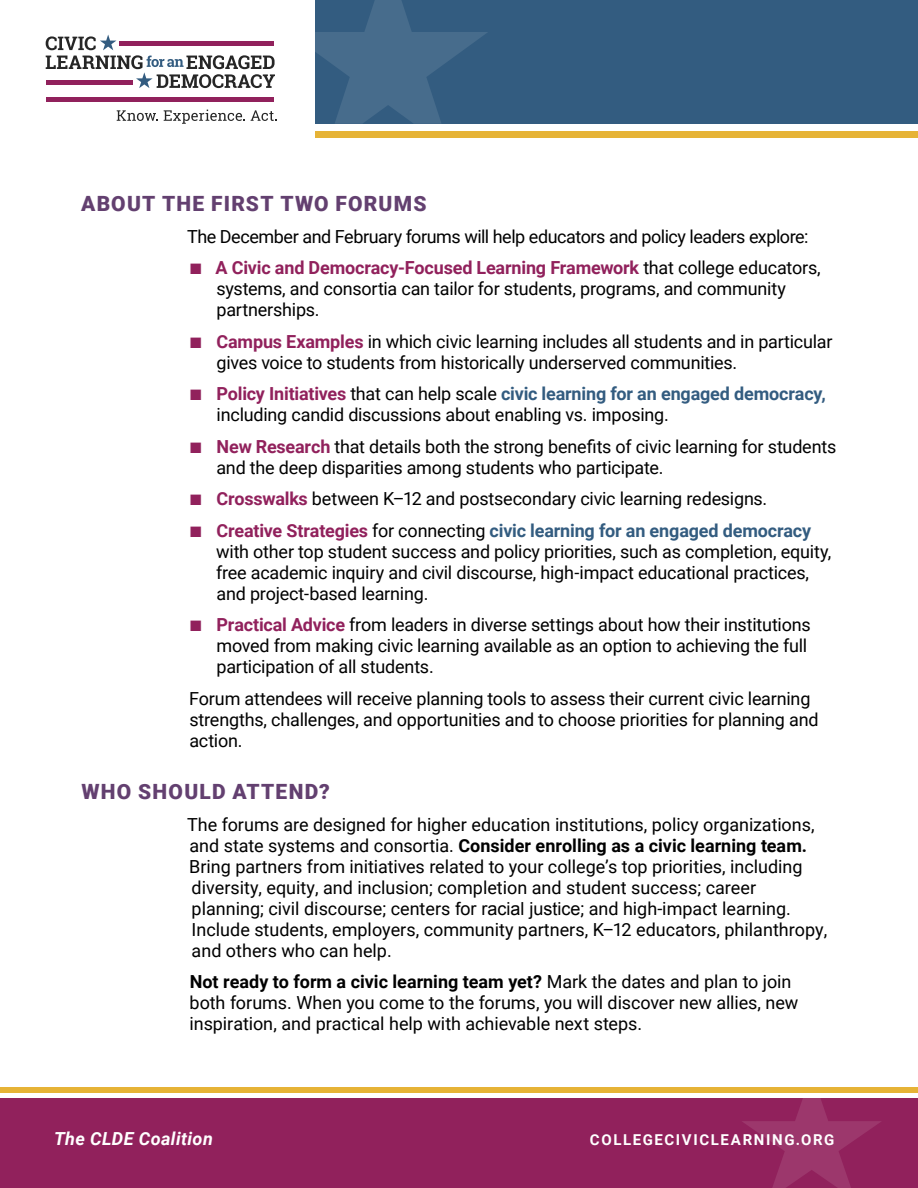
<style>
.page{position:relative;width:918px;height:1188px;background:#fff}
.page>*{position:absolute;margin:0;border:0;box-sizing:border-box;transform-origin:0 0}
.t1{font:900 21px "Roboto";letter-spacing:.06em;color:#634070}
.t2{font:18px/21px "Roboto";letter-spacing:-.01em;color:#000}
.t3{font:italic 700 18px "Roboto";letter-spacing:.025em;color:#fff}
.t4{font:700 15px "Roboto";letter-spacing:.11em;color:#fff}
.s1{color:#91215c}
.s2{font-weight:700;color:#91215c}
.s3{font-weight:700;color:#335c80}
.s4{font-weight:700}
.s5{font-family:"Arial"}
</style>
<div class="page">
<div style="left:315px;top:0;width:603px;height:124px;background:#335c80"></div>
<svg style="left:315px;top:0;width:172px;height:124px"></svg>
<svg style="left:117px;top:110px;width:41px;height:11px"></svg>
<svg style="left:164px;top:110px;width:81px;height:14px"></svg>
<svg style="left:251px;top:110px;width:26px;height:11px"></svg>
<svg style="left:46px;top:35px;width:229px;height:53px"></svg>
<hr style="left:120px;top:41px;width:154px;height:4px;background:#91215c">
<hr style="left:46px;top:98px;width:228px;height:4px;background:#91215c">
<hr style="left:46px;top:80px;width:87px;height:4px;background:#91215c">
<div style="left:0;top:1098px;width:918px;height:90px;background:#91215c"></div>
<svg style="left:742px;top:1098px;width:139px;height:90px"></svg>
<div style="left:315px;top:131px;width:603px;height:6px;background:#e6b336"></div>
<div style="left:0;top:1087px;width:918px;height:6px;background:#e6b336"></div>
<p class="t1" style="left:81px;top:189px;width:347px">ABOUT THE FIRST TWO FORUMS</p>
<p class="t2" style="left:187px;top:225px;width:623px">The December and February forums will help educators and policy leaders explore:</p>
<p class="t2" style="left:216px;top:256px;width:606px;text-indent:-26px"><span class="s1">■</span> <span class="s2">A Civic and Democracy-Focused Learning Framework</span> that college educators, systems, and consortia can tailor for students, programs, and community partnerships.</p>
<p class="t2" style="left:217px;top:330px;width:618px;text-indent:-26px"><span class="s1">■</span> <span class="s2">Campus Examples</span> in which civic learning includes all students and in particular gives voice to students from historically underserved communities.</p>
<p class="t2" style="left:217px;top:382px;width:611px;text-indent:-26px"><span class="s1">■</span> <span class="s2">Policy Initiatives</span> that can help scale <span class="s3">civic learning for an engaged democracy, </span>including candid discussions about enabling vs. imposing.</p>
<p class="t2" style="left:216px;top:435px;width:622px;text-indent:-26px"><span class="s1">■</span> <span class="s2">New Research</span> that details both the strong benefits of civic learning for students and the deep disparities among students who participate.</p>
<p class="t2" style="left:190px;top:487px;width:579px"><span class="s1">■</span> <span class="s2">Crosswalks</span> between K–12 and postsecondary civic learning redesigns.</p>
<p class="t2" style="left:216px;top:519px;width:617px;text-indent:-26px"><span class="s1">■</span> <span class="s2">Creative Strategies</span> for connecting <span class="s3">civic learning for an engaged democracy </span>with other top student success and policy priorities, such as completion, equity, free academic inquiry and civil discourse, high-impact educational practices, and project-based learning.</p>
<p class="t2" style="left:217px;top:613px;width:596px;text-indent:-26px"><span class="s1">■</span> <span class="s2">Practical Advice</span> from leaders in diverse settings about how their institutions moved from making civic learning available as an option to achieving the full participation of all students.</p>
<p class="t2" style="left:189px;top:687px;width:631px">Forum attendees will receive planning tools to assess their current civic learning strengths, challenges, and opportunities and to choose priorities for planning and action.</p>
<p class="t1" style="left:81px;top:777px;width:250px">WHO SHOULD ATTEND?</p>
<p class="t2" style="left:187px;top:813px;width:642px">The forums are designed for higher education institutions, policy organizations, and state systems and consortia. <span class="s4">Consider enrolling as a civic learning team.<br></span>Bring partners from initiatives related to your college’s top priorities, including diversity, equity, and inclusion; completion and student success; career planning; civil discourse; centers <span class="s5">for racial justice</span>; and high-impact learning.<br>Include students, employers, community partners, K–12 educators, philanthropy, and others who can help.</p>
<p class="t2" style="left:190px;top:970px;width:610px"><span class="s4">Not ready to form a civic learning team yet?</span> Mark the dates and plan to join both forums. When you come to the forums, you will discover new allies, new inspiration, and practical help with achievable next steps.</p>
<p class="t3" style="left:54px;top:1126px;width:160px">The CLDE Coalition</p>
<p class="t4" style="left:590px;top:1129px;width:246px">COLLEGECIVICLEARNING.ORG</p>
</div>
